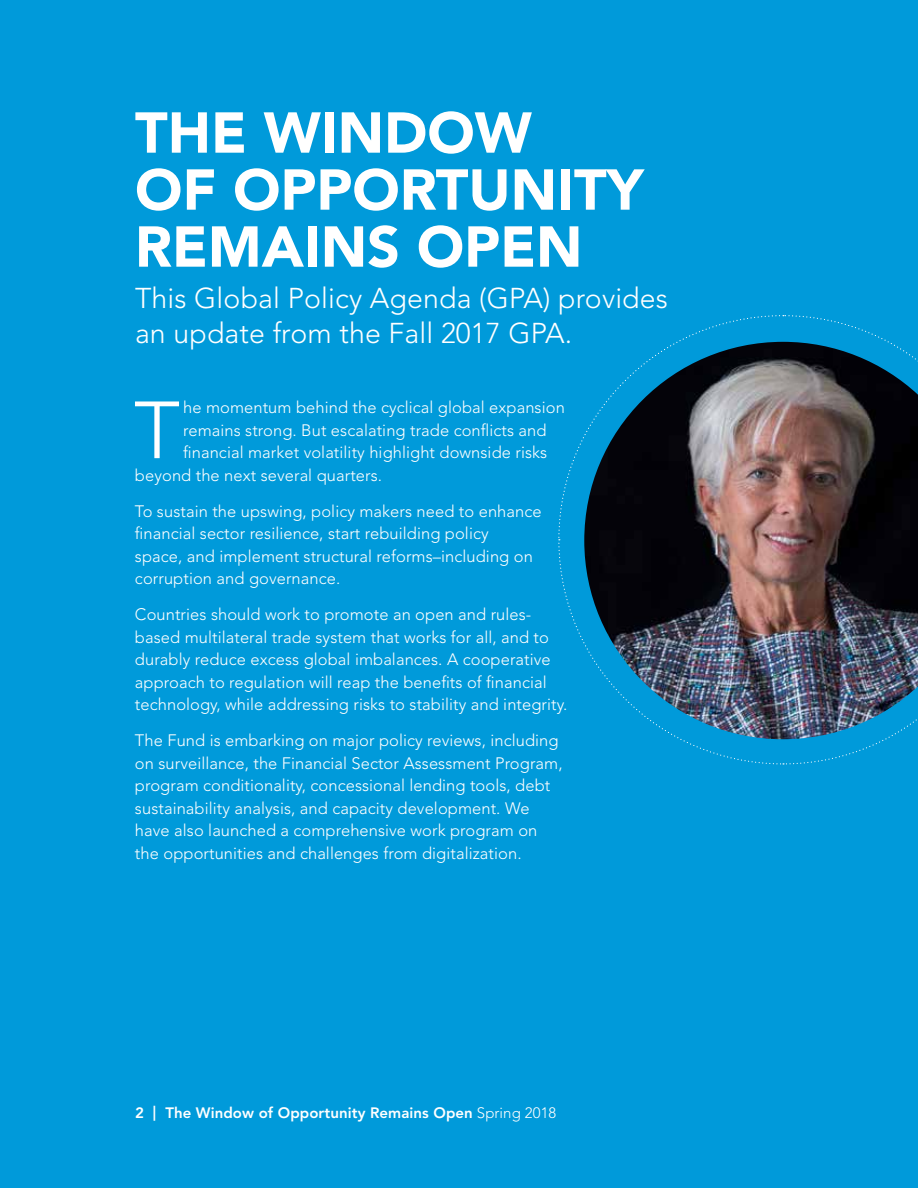
<style>
.page{position:relative;width:918px;height:1188px;background:#009ada}
.page>*{position:absolute;margin:0;border:0;box-sizing:border-box;transform-origin:0 0}
.t1{font:300 80.1px "Avenir LT Std";color:#fff}
.t2{font:900 57px/57px "Avenir LT Std";color:#fff}
.t3{font:300 28.5px/34.5px "Avenir LT Std";letter-spacing:.005em;color:#fff}
.t4{font:300 16.5px/22.5px "Avenir LT Std";letter-spacing:.005em;color:#fff}
.t5{font:800 15px "Avenir LT Std";letter-spacing:.005em;color:#fff}
.s1{font-weight:300}
</style>
<div class="page">
<svg style="left:558px;top:315px;width:223px;height:224px"></svg>
<img style="left:558px;top:542px;width:224px;height:223px">
<img style="left:783px;top:315px;width:135px;height:450px">
<h2 class="t2" style="left:135px;top:104px;width:510px">THE WINDOW<br>OF OPPORTUNITY<br>REMAINS OPEN</h2>
<h3 class="t3" style="left:135px;top:281px;width:535px">This Global Policy Agenda (GPA) provides an update from the Fall 2017 GPA.</h3>
<h1 class="t1" style="left:134px;top:384px;width:47px">T</h1>
<p class="t4" style="left:183px;top:396px;width:383px">he momentum behind the cyclical global expansion</p>
<p class="t4" style="left:183px;top:419px;width:365px">remains strong. But escalating trade conflicts and</p>
<p class="t4" style="left:183px;top:441px;width:366px">financial market volatility highlight downside risks</p>
<p class="t4" style="left:135px;top:464px;width:249px">beyond the next several quarters.</p>
<p class="t4" style="left:135px;top:500px;width:408px">To sustain the upswing, policy makers need to enhance financial sector resilience, start rebuilding policy<br>space, and implement structural reforms–including on corruption and governance.</p>
<p class="t4" style="left:135px;top:603px;width:434px">Countries should work to promote an open and rules&shy;based multilateral trade system that works for all, and to durably reduce excess global imbalances. A cooperative approach to regulation will reap the benefits of financial technology, while addressing risks to stability and integrity.</p>
<p class="t4" style="left:135px;top:729px;width:429px">The Fund is embarking on major policy reviews, including on surveillance, the Financial Sector Assessment Program, program conditionality, concessional lending tools, debt sustainability analysis, and capacity development. We have also launched a comprehensive work program on the opportunities and challenges from digitalization.</p>
<p class="t5" style="left:135px;top:1104px;width:423px">2 | The Window of Opportunity Remains Open <span class="s1">Spring 2018</span></p>
</div>
